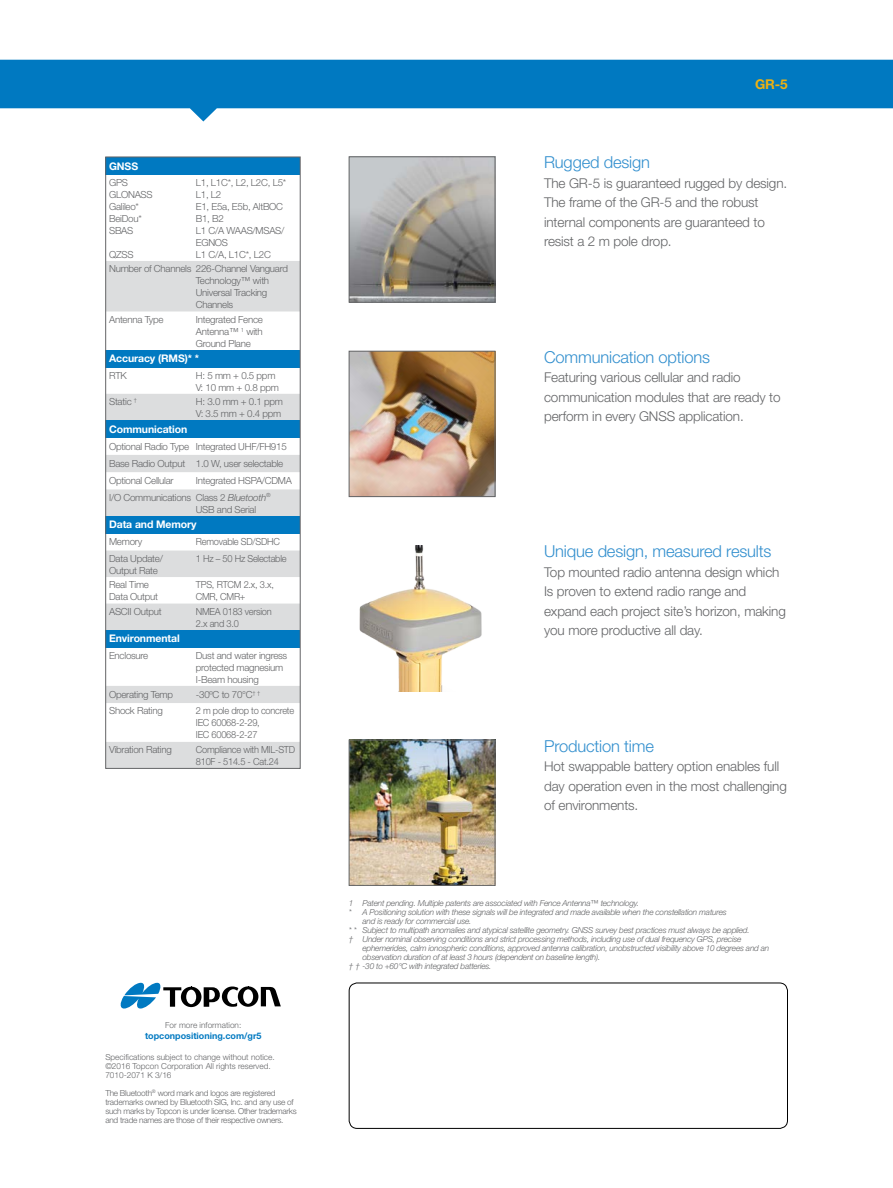
<style>
.page{position:relative;width:893px;height:1188px;background:#fff}
.page>*{position:absolute;margin:0;border:0;box-sizing:border-box;transform-origin:0 0}
.t1{font:300 16.5px "Helvetica Neue LT Std";letter-spacing:-.01em;color:#328fce}
.t2{font:300 13.5px/19.5px "Helvetica Neue LT Std";letter-spacing:-.01em;color:#636466}
.t3{font:700 13.5px "Helvetica Neue LT Std";color:#eeb111}
.t4{font:700 10.5px "Helvetica Neue LT Std";letter-spacing:-.01em;color:#fff}
.t5{font:300 9.75px/12px "Helvetica Neue LT Std";letter-spacing:-.025em;color:#636466}
.t6{font:300 9.75px/12px "Helvetica Neue LT Std";letter-spacing:-.025em;color:#636466;scale:.95 1}
.t7{font:700 9px "Helvetica Neue LT Std";color:#0079c1}
.t8{font:italic 300 8.25px "Helvetica Neue LT Std";letter-spacing:-.025em;color:#636466}
.t9{font:300 8.25px/9px "Helvetica Neue LT Std";letter-spacing:-.03em;color:#636466}
.t10{font:300 8.25px/9px "Helvetica Neue LT Std";color:#636466}
.s1{font-style:italic}
</style>
<div class="page">
<svg style="left:0;top:60px;width:893px;height:61px;fill:#0079c1"></svg>
<div style="left:349px;top:983px;width:439px;height:146px;border:1px solid #000;border-radius:8px"></div>
<svg style="left:120px;top:983px;width:161px;height:26px"></svg>
<img style="left:351px;top:159px;width:142px;height:141px">
<div style="left:349px;top:157px;width:146px;height:145px;border:1px solid #636466"></div>
<img style="left:351px;top:353px;width:142px;height:142px">
<div style="left:349px;top:351px;width:146px;height:146px;border:1px solid #636466"></div>
<img style="left:359px;top:546px;width:123px;height:145px">
<img style="left:351px;top:742px;width:142px;height:142px">
<div style="left:349px;top:740px;width:146px;height:146px;border:1px solid #636466"></div>
<div style="left:106px;top:157px;width:194px;height:17px;background:#0079c1"></div>
<svg style="left:107px;top:261px;width:191px;height:506px;fill:#dcddde"></svg>
<div style="left:106px;top:350px;width:194px;height:17px;background:#0079c1"></div>
<div style="left:106px;top:420px;width:194px;height:18px;background:#0079c1"></div>
<div style="left:106px;top:516px;width:194px;height:17px;background:#0079c1"></div>
<div style="left:106px;top:630px;width:194px;height:17px;background:#0079c1"></div>
<svg style="left:107px;top:703px;width:191px;height:39px"></svg>
<div style="left:105px;top:157px;width:195px;height:612px;border:1px solid #636466"></div>
<p class="t4" style="left:109px;top:159px;width:31px">GNSS</p>
<p class="t5" style="left:109px;top:176px;width:45px">GPS<br>GLONASS<br>Galileo*<br>BeiDou*<br>SBAS</p>
<p class="t5" style="left:109px;top:248px;width:26px">QZSS</p>
<p class="t5" style="left:196px;top:176px;width:92px">L1, L1C*, L2, L2C, L5*<br>L1, L2<br>E1, E5a, E5b, AltBOC<br>B1, B2<br>L1 C/A WAAS/MSAS/<br>EGNOS<br>L1 C/A, L1C*, L2C</p>
<p class="t5" style="left:196px;top:263px;width:94px;text-indent:-87px">Number of Channels 226-Channel Vanguard<br>Technology™ with<br>Universal Tracking<br>Channels</p>
<p class="t5" style="left:109px;top:313px;width:56px">Antenna Type</p>
<p class="t5" style="left:196px;top:313px;width:69px;text-align:justify">Integrated Fence Antenna™ <sup>1</sup> with Ground Plane</p>
<p class="t4" style="left:109px;top:352px;width:91px">Accuracy (RMS)* *</p>
<p class="t5" style="left:109px;top:369px;width:19px">RTK</p>
<p class="t5" style="left:196px;top:369px;width:84px">H: 5 mm + 0.5 ppm<br>V: 10 mm + 0.8 ppm</p>
<p class="t5" style="left:109px;top:395px;width:30px">Static <sup>†</sup></p>
<p class="t5" style="left:196px;top:395px;width:89px">H: 3.0 mm + 0.1 ppm<br>V: 3.5 mm + 0.4 ppm</p>
<p class="t4" style="left:109px;top:422px;width:80px">Communication</p>
<p class="t5" style="left:109px;top:437px;width:179px;line-height:17.2px">Optional Radio Type Integrated UHF/FH915<br>Base Radio Output 1.0 W, user selectable<br>Optional Cellular</p>
<p class="t5" style="left:109px;top:472px;width:184px;line-height:16.5px;text-indent:87px">Integrated HSPA/CDMA<br>I/O Communications Class 2 <span class="s1">Bluetooth</span><sup>®</sup></p>
<p class="t5" style="left:196px;top:503px;width:62px">USB and Serial</p>
<p class="t4" style="left:109px;top:518px;width:89px">Data and Memory</p>
<p class="t5" style="left:109px;top:536px;width:35px">Memory</p>
<p class="t6" style="left:196px;top:536px;width:90px">Removable SD/SDHC</p>
<p class="t5" style="left:109px;top:552px;width:55px">Data Update/<br>Output Rate</p>
<p class="t6" style="left:196px;top:552px;width:97px">1 Hz – 50 Hz Selectable</p>
<p class="t5" style="left:109px;top:579px;width:51px">Real Time<br>Data Output</p>
<p class="t6" style="left:196px;top:579px;width:84px">TPS, RTCM 2.x, 3.x,<br>CMR, CMR+</p>
<p class="t5" style="left:109px;top:605px;width:54px">ASCII Output</p>
<p class="t6" style="left:196px;top:605px;width:81px">NMEA 0183 version<br>2.x and 3.0</p>
<p class="t4" style="left:109px;top:632px;width:72px">Environmental</p>
<p class="t5" style="left:109px;top:649px;width:41px">Enclosure</p>
<p class="t5" style="left:196px;top:649px;width:93px">Dust and water ingress protected magnesium<br>I-Beam housing</p>
<p class="t5" style="left:109px;top:688px;width:66px">Operating Temp</p>
<p class="t5" style="left:196px;top:688px;width:66px">-30ºC to 70°C<sup>†</sup> <sup>†</sup></p>
<p class="t5" style="left:109px;top:705px;width:55px">Shock Rating</p>
<p class="t6" style="left:196px;top:705px;width:105px">2 m pole drop to concrete<br>IEC 60068-2-29,<br>IEC 60068-2-27</p>
<p class="t5" style="left:109px;top:743px;width:64px">Vibration Rating</p>
<p class="t6" style="left:196px;top:743px;width:106px">Compliance with MIL-STD<br>810F - 514.5 - Cat.24</p>
<p class="t10" style="left:165px;top:1021px;width:78px">For more information:</p>
<p class="t7" style="left:145px;top:1030px;width:118px">topconpositioning.com/gr5</p>
<p class="t10" style="left:105px;top:1053px;width:171px">Specifications subject to change without notice. ©2016 Topcon Corporation All rights reserved.<br>7010-2071 K 3/16</p>
<p class="t9" style="left:105px;top:1089px;width:193px">The Bluetooth<sup>®</sup> word mark and logos are registered trademarks owned by Bluetooth SIG, Inc. and any use of such marks by Topcon is under license. Other trademarks and trade names are those of their respective owners.</p>
<h2 class="t3" style="left:755px;top:75px;width:34px">GR-5</h2>
<h1 class="t1" style="left:544px;top:152px;width:107px">Rugged design</h1>
<h2 class="t2" style="left:544px;top:173px;width:245px">The GR-5 is guaranteed rugged by design.<br>The frame of the GR-5 and the robust internal components are guaranteed to resist a 2 m pole drop.</h2>
<h1 class="t1" style="left:544px;top:347px;width:167px">Communication options</h1>
<h2 class="t2" style="left:544px;top:367px;width:238px">Featuring various cellular and radio communication modules that are ready to perform in every GNSS application.</h2>
<h1 class="t1" style="left:544px;top:541px;width:229px">Unique design, measured results</h1>
<h2 class="t2" style="left:544px;top:562px;width:243px">Top mounted radio antenna design which Is proven to extend radio range and expand each project site’s horizon, making you more productive all day.</h2>
<h1 class="t1" style="left:544px;top:736px;width:111px">Production time</h1>
<h2 class="t2" style="left:544px;top:756px;width:244px">Hot swappable battery option enables full day operation even in the most challenging of environments.</h2>
<p class="t8" style="left:349px;top:898px;width:292px">1 Patent pending. Multiple patents are associated with Fence Antenna™ technology.</p>
<p class="t8" style="left:349px;top:907px;width:379px">* A Positioning solution with these signals will be integrated and made available when the constellation matures</p>
<p class="t8" style="left:362px;top:916px;width:111px">and is ready for commercial use.</p>
<p class="t8" style="left:349px;top:925px;width:402px">* * Subject to multipath anomalies and atypical satellite geometry. GNSS survey best practices must always be applied.</p>
<p class="t8" style="left:349px;top:934px;width:394px">† Under nominal observing conditions and strict processing methods, including use of dual frequency GPS, precise</p>
<p class="t8" style="left:362px;top:943px;width:408px">ephemerides, calm ionospheric conditions, approved antenna calibration, unobstructed visibility above 10 degrees and an</p>
<p class="t8" style="left:362px;top:952px;width:239px">observation duration of at least 3 hours (dependent on baseline length).</p>
<p class="t8" style="left:349px;top:961px;width:144px">† † -30 to +60°C with integrated batteries.</p>
</div>
